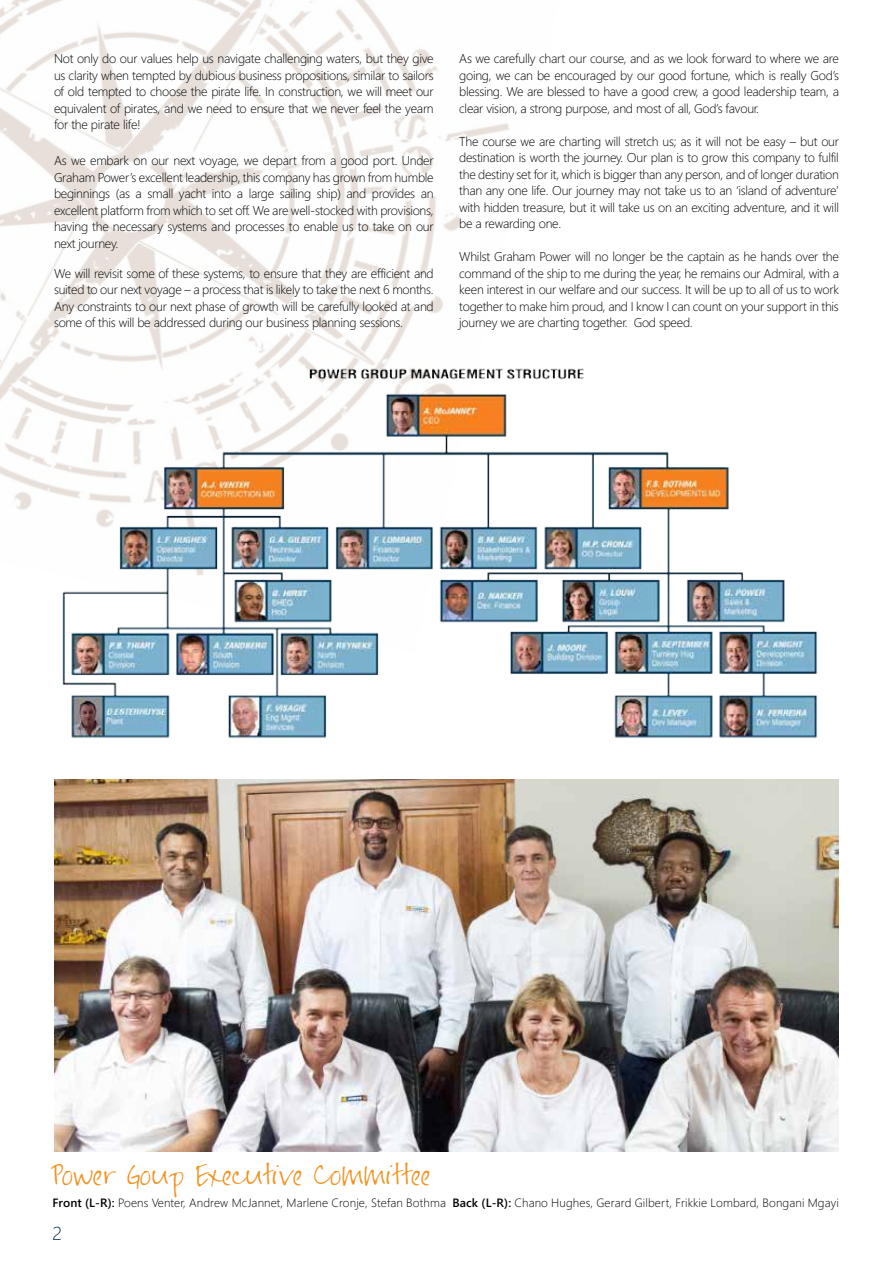
<style>
.page{position:relative;width:893px;height:1263px;background:#fff}
.page>*{position:absolute;margin:0;border:0;box-sizing:border-box;transform-origin:0 0}
.t1{font:22.5px "Jayne Print Hand";color:#f09423}
.t2{font:300 18.6px "Segoe WP";color:#023047}
.t3{font:300 12.75px/16.5px "Segoe WP";letter-spacing:-.02em;color:#000;text-align:justify}
.t4{font:300 12px "Segoe WP";letter-spacing:.01em;color:#000}
.s1{font-weight:600}
</style>
<div class="page">
<img style="left:0;top:0;width:509px;height:510px">
<img style="left:54px;top:779px;width:785px;height:372px">
<img style="left:54px;top:360px;width:764px;height:379px">
<p class="t3" style="left:54px;top:50px;width:381px">Not only do our values help us navigate challenging waters, but they give us clarity when tempted by dubious business propositions, similar to sailors of old tempted to choose the pirate life. In construction, we will meet our equivalent of pirates, and we need to ensure that we never feel the yearn for the pirate life!</p>
<p class="t3" style="left:54px;top:152px;width:381px">As we embark on our next voyage, we depart from a good port. Under Graham Power’s excellent leadership, this company has grown from humble beginnings (as a small yacht into a large sailing ship) and provides an excellent platform from which to set off. We are well-stocked with provisions, having the necessary systems and processes to enable us to take on our next journey.</p>
<p class="t3" style="left:54px;top:264px;width:381px">We will revisit some of these systems, to ensure that they are efficient and suited to our next voyage – a process that is likely to take the next 6 months.<br>Any constraints to our next phase of growth will be carefully looked at and some of this will be addressed during our business planning sessions.</p>
<p class="t3" style="left:459px;top:50px;width:381px">As we carefully chart our course, and as we look forward to where we are going, we can be encouraged by our good fortune, which is really God’s blessing. We are blessed to have a good crew, a good leadership team, a clear vision, a strong purpose, and most of all, God’s favour.</p>
<p class="t3" style="left:459px;top:132px;width:381px">The course we are charting will stretch us; as it will not be easy – but our destination is worth the journey. Our plan is to grow this company to fulfil the destiny set for it, which is bigger than any person, and of longer duration than any one life. Our journey may not take us to an ‘island of adventure’ with hidden treasure, but it will take us on an exciting adventure, and it will be a rewarding one.</p>
<p class="t3" style="left:459px;top:248px;width:381px">Whilst Graham Power will no longer be the captain as he hands over the command of the ship to me during the year, he remains our Admiral, with a keen interest in our welfare and our success. It will be up to all of us to work together to make him proud, and I know I can count on your support in this journey we are charting together. God speed.</p>
<h1 class="t1" style="left:52px;top:1163px;width:380px">Power Goup Executive Committee</h1>
<p class="t4" style="left:52px;top:1194px;width:788px"><span class="s1">Front (L-R):</span> Poens Venter, Andrew McJannet, Marlene Cronje, Stefan Bothma <span class="s1">Back (L-R):</span> Chano Hughes, Gerard Gilbert, Frikkie Lombard, Bongani Mgayi</p>
<h2 class="t2" style="left:52px;top:1221px;width:11px">2</h2>
</div>
